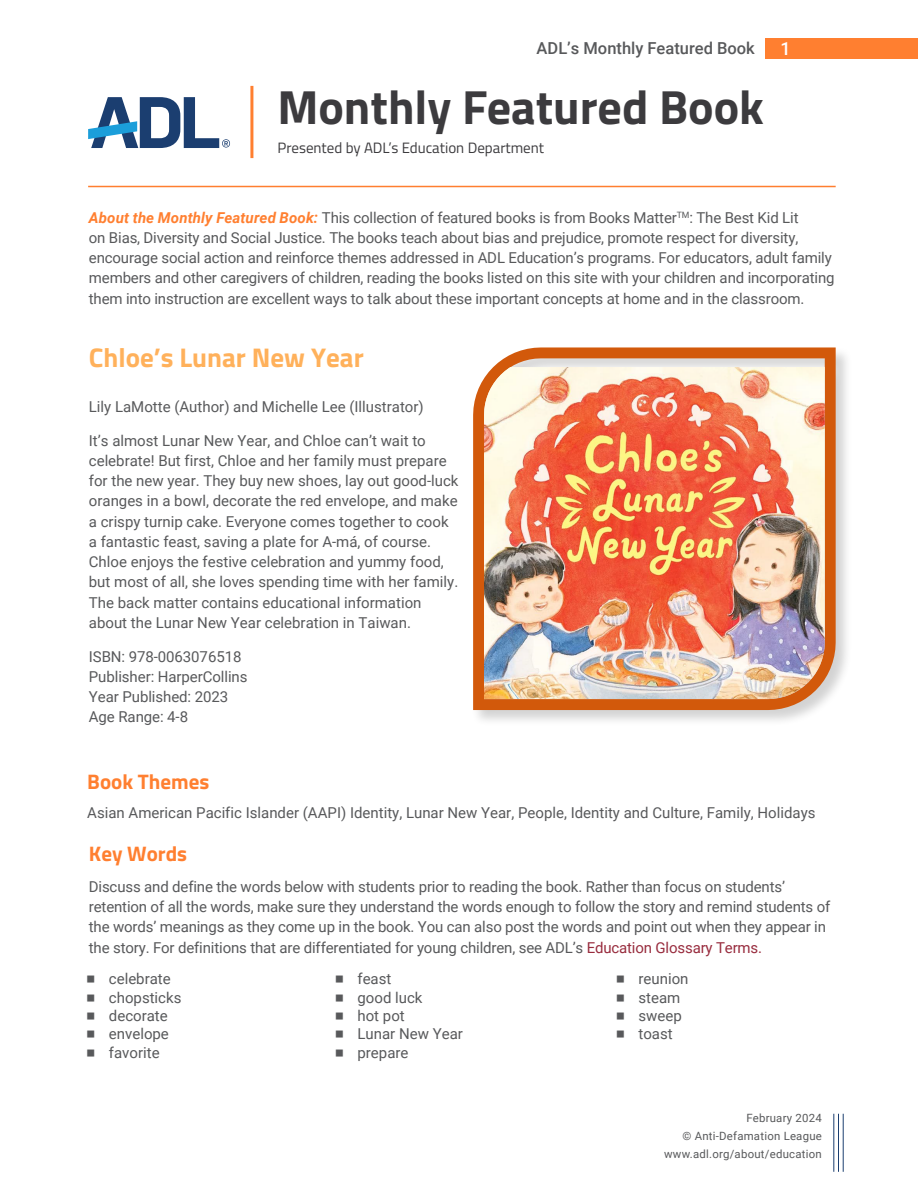
<style>
.page{position:relative;width:918px;height:1188px;background:#fff}
.page>*{position:absolute;margin:0;border:0;box-sizing:border-box;transform-origin:0 0}
.t1{font:700 48px "Titillium Web";color:#3c3b3e}
.t2{font:700 27px "Titillium Web";color:#ffb15b}
.t3{font:700 21px "Titillium Web";color:#ff7f30}
.t4{font:500 18px "Roboto";color:#fff}
.t5{font:500 16.5px "Roboto";color:#58595b}
.t6{font:15px/20.2px "Roboto";letter-spacing:-.01em;color:#58595b}
.t7{font:15px "Titillium Web";color:#3c3b3e}
.t8{font:11.4px/18px "Roboto";letter-spacing:.02em;color:#58595b;text-align:right}
.s1{font-weight:700;font-style:italic;color:#ff7f30}
.s2{color:#982c3e}
.s3{color:#982d3e}
</style>
<div class="page">
<div style="left:766px;top:38px;width:152px;height:21px;background:#ff7f30"></div>
<hr style="left:833px;top:1114px;width:1px;height:58px;background:#1b3e70">
<hr style="left:838px;top:1114px;width:1px;height:58px;background:#1b3e70">
<hr style="left:843px;top:1114px;width:1px;height:58px;background:#1b3e70">
<div style="left:471px;top:346px;width:381px;height:381px;background:#000;opacity:.18"></div>
<svg style="left:473px;top:347px;width:363px;height:363px;background:#d77d43"></svg>
<img style="left:484px;top:367px;width:341px;height:332px">
<hr style="left:250px;top:86px;width:3px;height:72px;background:#ff7f30">
<svg style="left:88px;top:97px;width:142px;height:51px"></svg>
<hr style="left:88px;top:186px;width:748px;height:1px;background:#ff7f30">
<p class="t5" style="left:537px;top:36px;width:220px">ADL’s Monthly Featured Book</p>
<p class="t4" style="left:781px;top:36px;width:12px">1</p>
<h1 class="t1" style="left:278px;top:71px;width:488px">Monthly Featured Book</h1>
<p class="t7" style="left:278px;top:137px;width:268px">Presented by ADL’s Education Department</p>
<p class="t6" style="left:89px;top:207px;width:747px"><span class="s1">About the Monthly Featured Book:</span> This collection of featured books is from Books Matter<sup>TM</sup>: The Best Kid Lit<br>on Bias, Diversity and Social Justice. The books teach about bias and prejudice, promote respect for diversity, encourage social action and reinforce themes addressed in ADL Education’s programs. For educators, adult family members and other caregivers of children, reading the books listed on this site with your children and incorporating them into instruction are excellent ways to talk about these important concepts at home and in the classroom.</p>
<h2 class="t2" style="left:89px;top:337px;width:276px">Chloe’s Lunar New Year</h2>
<p class="t6" style="left:89px;top:396px;width:336px">Lily LaMotte (Author) and Michelle Lee (Illustrator)</p>
<p class="t6" style="left:89px;top:430px;width:371px">It’s almost Lunar New Year, and Chloe can’t wait to celebrate! But first, Chloe and her family must prepare for the new year. They buy new shoes, lay out good-luck oranges in a bowl, decorate the red envelope, and make a crispy turnip cake. Everyone comes together to cook a fantastic feast, saving a plate for A-má, of course.<br>Chloe enjoys the festive celebration and yummy food, but most of all, she loves spending time with her family.<br>The back matter contains educational information about the Lunar New Year celebration in Taiwan.</p>
<p class="t6" style="left:89px;top:646px;width:160px">ISBN: 978-0063076518<br>Publisher: HarperCollins<br>Year Published: 2023<br>Age Range: 4-8</p>
<h3 class="t3" style="left:87px;top:765px;width:124px">Book Themes</h3>
<p class="t6" style="left:87px;top:802px;width:730px">Asian American Pacific Islander (AAPI) Identity, Lunar New Year, People, Identity and Culture, Family, Holidays</p>
<h3 class="t3" style="left:89px;top:837px;width:100px">Key Words</h3>
<p class="t6" style="left:89px;top:876px;width:743px">Discuss and define the words below with students prior to reading the book. Rather than focus on students’ retention of all the words, make sure they understand the words enough to follow the story and remind students of the words’ meanings as they come up in the book. You can also post the words and point out when they appear in the story. For definitions that are differentiated for young children, see ADL’s <span class="s2">Edu</span><span class="s3">cation</span> <span class="s2">Glossary Terms.</span></p>
<p class="t6" style="left:109px;top:969px;width:74px;line-height:18.3px">celebrate chopsticks decorate envelope favorite</p>
<p class="t6" style="left:639px;top:969px;width:52px;line-height:18.3px">reunion steam sweep toast</p>
<p class="t6" style="left:358px;top:969px;width:107px;line-height:18.3px">feast<br>good luck<br>hot pot<br>Lunar New Year prepare</p>
<p class="t8" style="left:664px;top:1109px;width:159px">February 2024<br>© Anti-Defamation League www.adl.org/about/education</p>
</div>
